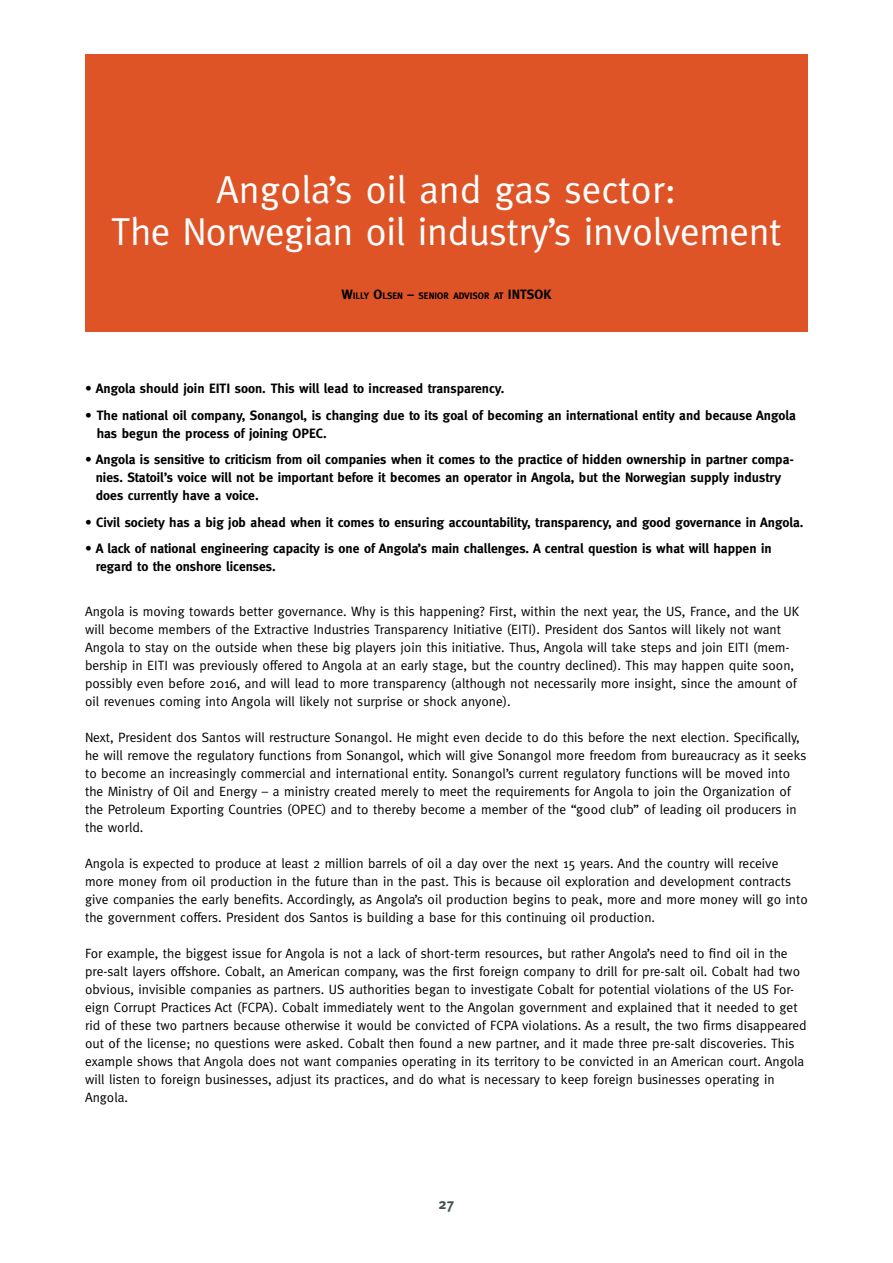
<style>
.page{position:relative;width:893px;height:1263px;background:#fff}
.page>*{position:absolute;margin:0;border:0;box-sizing:border-box;transform-origin:0 0}
.t1{font:39px/42px "Meta";letter-spacing:-.01em;color:#fff;text-align:center}
.t2{font:700 15px "Meta";color:#44514a}
.t3{font:13.5px/18px "Meta";color:#000}
.t4{font:700 13.5px/18px "Meta";color:#000}
.t5{font:700 13.5px "Meta";color:#000}
.t6{font:700 9.45px "Meta";color:#000}
.s1{font-size:13.5px}
</style>
<div class="page">
<div style="left:85px;top:54px;width:723px;height:278px;background:#df5427"></div>
<h1 class="t1" style="left:111px;top:168px;width:672px">Angola’s oil and gas sector:<br>The Norwegian oil industry’s involvement</h1>
<p class="t6" style="left:341px;top:290px;width:174px"><span class="s1">W</span>ILLY <span class="s1">O</span>LSEN <span class="s1">–</span> SENIOR ADVISOR AT <span class="s1">INTS</span></p>
<p class="t5" style="left:534px;top:287px;width:18px">OK</p>
<p class="t4" style="left:85px;top:379px;width:421px">• Angola should join EITI soon. This will lead to increased transparency.</p>
<p class="t4" style="left:97px;top:406px;width:701px;text-indent:-12px">• The national oil company, Sonangol, is changing due to its goal of becoming an international entity and because Angola has begun the process of joining OPEC.</p>
<p class="t4" style="left:96px;top:450px;width:700px;text-indent:-11px">• Angola is sensitive to criticism from oil companies when it comes to the practice of hidden ownership in partner compa&shy;nies. Statoil’s voice will not be important before it becomes an operator in Angola, but the Norwegian supply industry does currently have a voice.</p>
<p class="t4" style="left:85px;top:513px;width:720px">• Civil society has a big job ahead when it comes to ensuring accountability, transparency, and good governance in Angola.</p>
<p class="t4" style="left:96px;top:539px;width:677px;text-indent:-11px">• A lack of national engineering capacity is one of Angola’s main challenges. A central question is what will happen in regard to the onshore licenses.</p>
<p class="t3" style="left:85px;top:602px;width:716px">Angola is moving towards better governance. Why is this happening? First, within the next year, the US, France, and the UK will become members of the Extractive Industries Transparency Initiative (EITI). President dos Santos will likely not want Angola to stay on the outside when these big players join this initiative. Thus, Angola will take steps and join EITI (mem&shy;bership in EITI was previously offered to Angola at an early stage, but the country declined). This may happen quite soon, possibly even before 2016, and will lead to more transparency (although not necessarily more insight, since the amount of oil revenues coming into Angola will likely not surprise or shock anyone).</p>
<p class="t3" style="left:85px;top:728px;width:723px">Next, President dos Santos will restructure Sonangol. He might even decide to do this before the next election. Specifically, he will remove the regulatory functions from Sonangol, which will give Sonangol more freedom from bureaucracy as it seeks to become an increasingly commercial and international entity. Sonangol’s current regulatory functions will be moved into the Ministry of Oil and Energy – a ministry created merely to meet the requirements for Angola to join the Organization of the Petroleum Exporting Countries (OPEC) and to thereby become a member of the “good club” of leading oil producers in the world.</p>
<p class="t3" style="left:85px;top:854px;width:724px">Angola is expected to produce at least 2 million barrels of oil a day over the next 15 years. And the country will receive more money from oil production in the future than in the past. This is because oil exploration and development contracts give companies the early benefits. Accordingly, as Angola’s oil production begins to peak, more and more money will go into the government coffers. President dos Santos is building a base for this continuing oil production.</p>
<p class="t3" style="left:85px;top:944px;width:723px">For example, the biggest issue for Angola is not a lack of short-term resources, but rather Angola’s need to find oil in the pre-salt layers offshore. Cobalt, an American company, was the first foreign company to drill for pre-salt oil. Cobalt had two obvious, invisible companies as partners. US authorities began to investigate Cobalt for potential violations of the US For&shy;eign Corrupt Practices Act (FCPA). Cobalt immediately went to the Angolan government and explained that it needed to get rid of these two partners because otherwise it would be convicted of FCPA violations. As a result, the two firms disappeared out of the license; no questions were asked. Cobalt then found a new partner, and it made three pre-salt discoveries. This example shows that Angola does not want companies operating in its territory to be convicted in an American court. Angola will listen to foreign businesses, adjust its practices, and do what is necessary to keep foreign businesses operating in Angola.</p>
<p class="t2" style="left:438px;top:1195px;width:18px">27</p>
</div>
